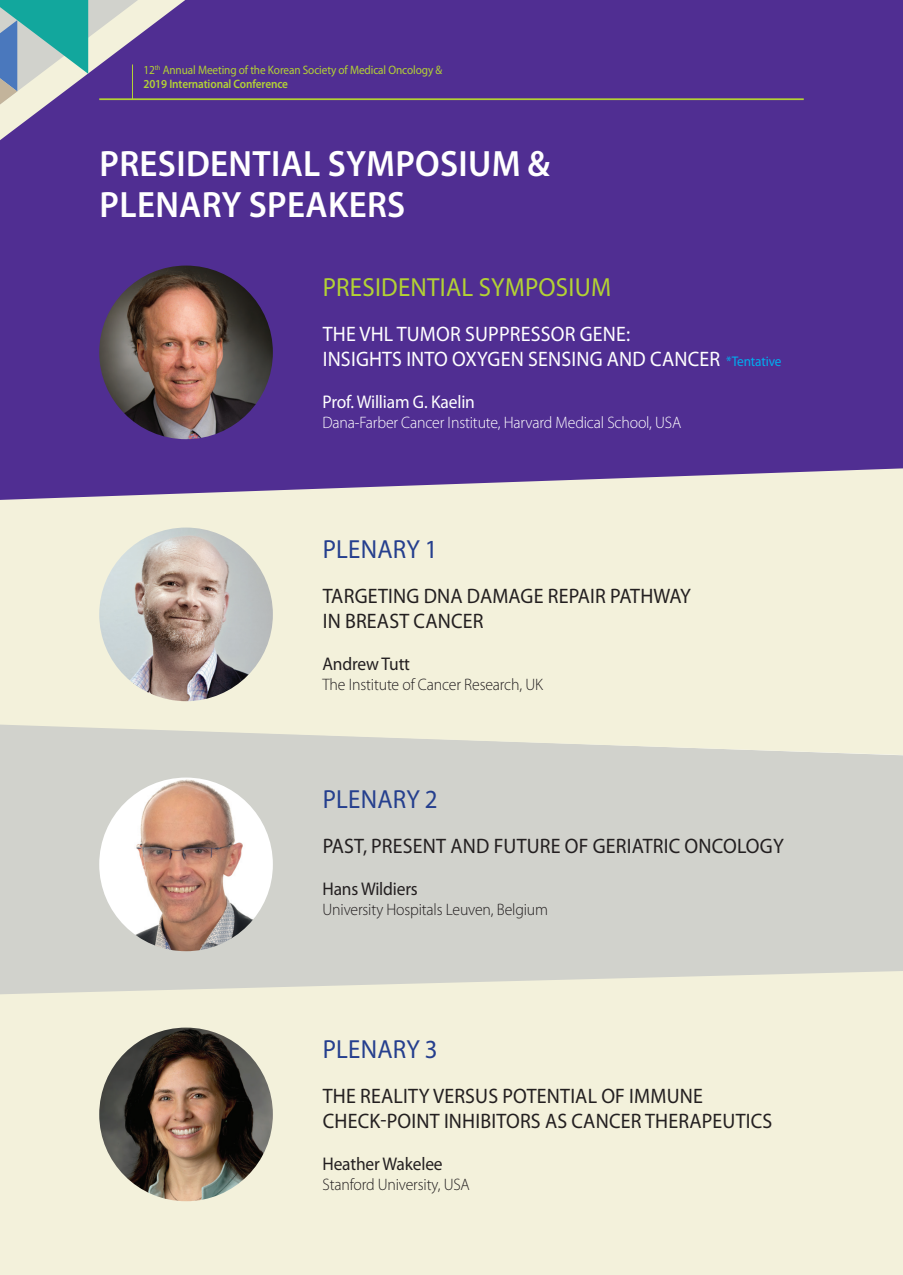
<style>
.page{position:relative;width:903px;height:1275px;background:#fff}
.page>*{position:absolute;margin:0;border:0;box-sizing:border-box;transform-origin:0 0}
.t1{font:600 36.75px/40.2px "Myriad Pro";letter-spacing:.01em;color:#fff;scale:.95 1}
.t2{font:26.25px "Myriad Pro";letter-spacing:.01em;color:#253f8e;scale:.95 1}
.t3{font:26.25px "Myriad Pro";letter-spacing:.01em;color:#b3d234;scale:.95 1}
.t4{font:21px/25.2px "Myriad Pro";letter-spacing:.01em;color:#231f20;scale:.95 1}
.t5{font:21px/25.2px "Myriad Pro";letter-spacing:.01em;color:#fff;scale:.95 1}
.t6{font:18.38px "Myriad Pro";letter-spacing:-.01em;color:#231f20;scale:.95 1}
.t7{font:18.38px "Myriad Pro";letter-spacing:-.01em;color:#fff;scale:.95 1}
.t8{font:300 16.62px "Myriad Pro";letter-spacing:-.01em;color:#231f20;scale:.95 1}
.t9{font:300 16.62px "Myriad Pro";letter-spacing:-.01em;color:#fff;scale:.95 1}
.t10{font:12.25px/14.7px "Myriad Pro";letter-spacing:-.01em;color:#b3d234;scale:.92 1}
.s1{font-weight:600}
.s2{font-size:14px;color:#00aeef}
</style>
<div class="page">
<div style="left:0;top:0;width:903px;height:534px;background:#502e92"></div>
<div style="left:0;top:755px;width:903px;height:216px;background:#d1d2cc"></div>
<div style="left:0;top:971px;width:903px;height:304px;background:#f3f1db"></div>
<svg style="left:0;top:468px;width:903px;height:287px;background:#e6e3d5"></svg>
<hr style="left:99px;top:98px;width:705px;height:2px;background:#b3d234">
<svg style="left:0;top:0;width:185px;height:140px"></svg>
<hr style="left:132px;top:64px;width:1px;height:35px;background:#b3d234">
<img style="left:99px;top:266px;width:174px;height:173px;border-radius:87px">
<img style="left:99px;top:528px;width:174px;height:173px;border-radius:87px">
<img style="left:99px;top:778px;width:174px;height:173px;border-radius:87px">
<img style="left:99px;top:1028px;width:174px;height:173px;border-radius:87px">
<p class="t10" style="left:143px;top:62px;width:326px">12<sup>th</sup> Annual Meeting of the Korean Society of Medical Oncology &amp;<br><span class="s1">2019 International Conference</span></p>
<h1 class="t1" style="left:100px;top:143px;width:476px">PRESIDENTIAL SYMPOSIUM &amp;<br>PLENARY SPEAKERS</h1>
<p class="t3" style="left:323px;top:271px;width:305px">PRESIDENTIAL SYMPOSIUM</p>
<p class="t5" style="left:323px;top:321px;width:484px">THE VHL TUMOR SUPPRESSOR GENE:<br>INSIGHTS INTO OXYGEN SENSING AND CANCER <span class="s2">*Tentative</span></p>
<p class="t7" style="left:322px;top:391px;width:162px">Prof. William G. Kaelin</p>
<p class="t9" style="left:322px;top:412px;width:379px">Dana-Farber Cancer Institute, Harvard Medical School, USA</p>
<p class="t2" style="left:323px;top:533px;width:122px">PLENARY 1</p>
<p class="t4" style="left:323px;top:583px;width:389px">TARGETING DNA DAMAGE REPAIR PATHWAY<br>IN BREAST CANCER</p>
<p class="t6" style="left:322px;top:653px;width:94px">Andrew Tutt</p>
<p class="t8" style="left:322px;top:674px;width:233px">The Institute of Cancer Research, UK</p>
<p class="t2" style="left:323px;top:783px;width:122px">PLENARY 2</p>
<p class="t4" style="left:323px;top:833px;width:487px">PAST, PRESENT AND FUTURE OF GERIATRIC ONCOLOGY</p>
<p class="t6" style="left:322px;top:877px;width:102px">Hans Wildiers</p>
<p class="t8" style="left:322px;top:899px;width:239px">University Hospitals Leuven, Belgium</p>
<p class="t2" style="left:323px;top:1033px;width:122px">PLENARY 3</p>
<p class="t4" style="left:323px;top:1083px;width:475px">THE REALITY VERSUS POTENTIAL OF IMMUNE<br>CHECK-POINT INHIBITORS AS CANCER THERAPEUTICS</p>
<p class="t6" style="left:322px;top:1153px;width:128px">Heather Wakelee</p>
<p class="t8" style="left:322px;top:1174px;width:157px">Stanford University, USA</p>
</div>
